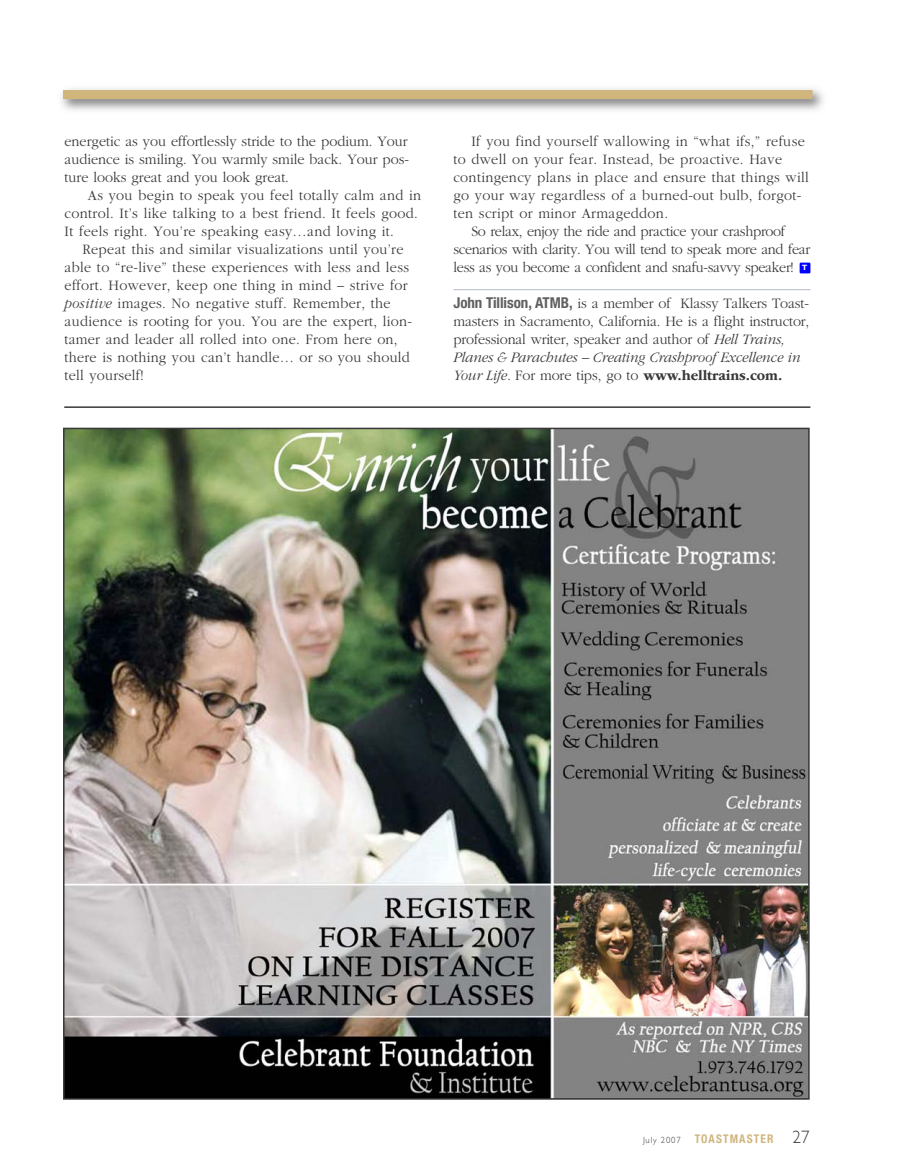
<style>
.page{position:relative;width:905px;height:1175px;background:#fff}
.page>*{position:absolute;margin:0;border:0;box-sizing:border-box;transform-origin:0 0}
.t1{font:300 15px/18px "ITC Garamond Std";letter-spacing:.025em;color:#393839;scale:.95 1}
.t2{font:300 15px/18px "ITC Garamond Std";letter-spacing:-.005em;color:#393839;scale:.95 1}
.t3{font:300 15px "ITC Garamond Std";letter-spacing:-.02em;color:#393839;scale:.95 1}
.t4{font:700 condensed 12px "Helvetica Neue LT Std";letter-spacing:.1em;color:#d0b57d;scale:.95 1}
.t5{font:700 expanded 7.35px "Helvetica Neue LT Std";color:#fff;scale:.95 1}
.s1{font-style:italic}
.s2{font-family:"Helvetica Neue LT Std";font-weight:700;font-stretch:condensed;color:#606060}
.s3{font-weight:700}
.s4{font-family:"Gill Sans";font-weight:300;font-stretch:normal;font-size:9px;color:#393839}
.s5{font-family:"Gill Sans";font-weight:300;font-stretch:normal;font-size:18px;color:#393839}
</style>
<div class="page">
<img style="left:66px;top:431px;width:740px;height:665px">
<hr style="left:64px;top:406px;width:746px;height:2px;background:#393839">
<div style="left:63px;top:90px;width:749px;height:9px;background:#d0b57d"></div>
<div style="left:799px;top:262px;width:11px;height:11px;background:#00f"></div>
<hr style="left:453px;top:289px;width:357px;height:1px;background:#b6bdc9">
<p class="t1" style="left:64px;top:133px;width:364px;text-align:justify">energetic as you effortlessly stride to the podium. Your audience is smiling. You warmly smile back. Your pos&shy;ture looks great and you look great.</p>
<p class="t1" style="left:64px;top:187px;width:377px;text-indent:23px">As you begin to speak you feel totally calm and in control. It’s like talking to a best friend. It feels good.<br>It feels right. You’re speaking easy…and loving it.</p>
<p class="t1" style="left:64px;top:241px;width:367px;text-indent:18px">Repeat this and similar visualizations until you’re able to “re-live” these experiences with less and less effort. However, keep one thing in mind – strive for <span class="s1">positive</span> images. No negative stuff. Remember, the audience is rooting for you. You are the expert, lion&shy;tamer and leader all rolled into one. From here on, there is nothing you can’t handle… or so you should tell yourself!</p>
<p class="t1" style="left:471px;top:133px;width:352px">If you find yourself wallowing in “what ifs,” refuse</p>
<p class="t1" style="left:453px;top:151px;width:347px">to dwell on your fear. Instead, be proactive. Have</p>
<p class="t1" style="left:453px;top:169px;width:376px">contingency plans in place and ensure that things will</p>
<p class="t1" style="left:453px;top:187px;width:368px">go your way regardless of a burned-out bulb, forgot-</p>
<p class="t1" style="left:453px;top:205px;width:227px">ten script or minor Armageddon.</p>
<p class="t3" style="left:471px;top:226px;width:332px">So relax, enjoy the ride and practice your crashproof</p>
<p class="t3" style="left:453px;top:244px;width:377px">scenarios with clarity. You will tend to speak more and fear</p>
<p class="t3" style="left:453px;top:262px;width:360px">less as you become a confident and snafu-savvy speaker!</p>
<p class="t2" style="left:453px;top:295px;width:376px"><span class="s2">John Tillison, ATMB,</span> is a member of Klassy Talkers Toast&shy;masters in Sacramento, California. He is a flight instructor, professional writer, speaker and author of <span class="s1">Hell Trains, Planes &amp; Parachutes – Creating Crashproof Excellence in Your Life.</span> For more tips, go to <span class="s3">www.helltrains.com.</span></p>
<p class="t5" style="left:802px;top:265px;width:7px">T</p>
<p class="t4" style="left:643px;top:1134px;width:177px"><span class="s4">July 2007</span> TOASTMASTER <span class="s5">27</span></p>
</div>
